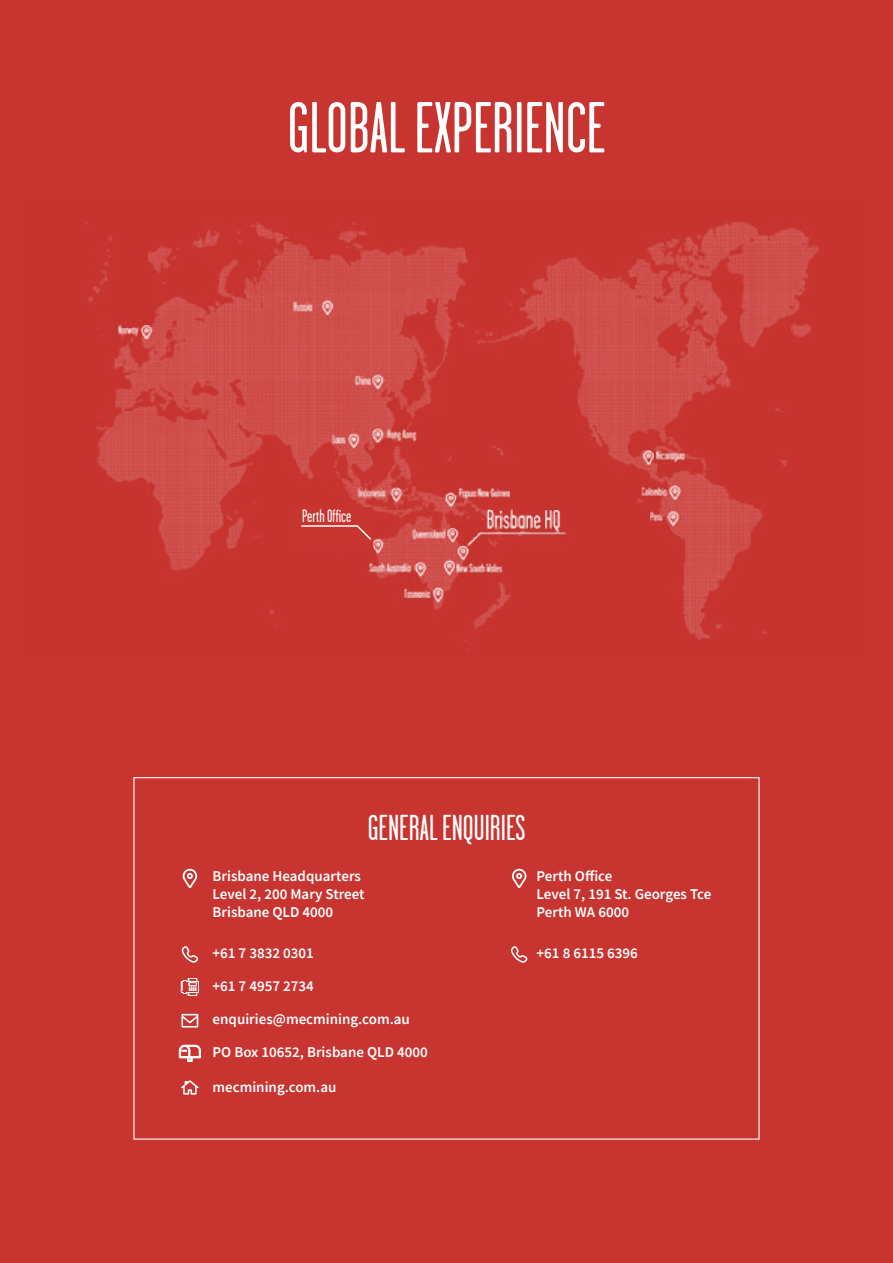
<style>
.page{position:relative;width:893px;height:1263px;background:#c83430}
.page>*{position:absolute;margin:0;border:0;box-sizing:border-box;transform-origin:0 0}
.t1{font:72px "Garage Gothic";color:#fff}
.t2{font:36px "Garage Gothic";color:#fff}
.t3{font:18px "Garage Gothic";color:#fff}
.t4{font:600 15px/32.8px "Source Sans Pro";color:#fff}
</style>
<div class="page">
<img style="left:86px;top:221px;width:734px;height:420px">
<div style="left:290px;top:507px;width:82px;height:44px;background:#c83430"></div>
<svg style="left:301px;top:524px;width:72px;height:17px"></svg>
<svg style="left:181px;top:1080px;width:18px;height:14px"></svg>
<svg style="left:181px;top:946px;width:17px;height:17px"></svg>
<svg style="left:511px;top:946px;width:16px;height:17px"></svg>
<svg style="left:181px;top:1014px;width:17px;height:13px"></svg>
<svg style="left:181px;top:978px;width:18px;height:18px"></svg>
<svg style="left:179px;top:1045px;width:22px;height:17px"></svg>
<svg style="left:183px;top:869px;width:14px;height:19px"></svg>
<svg style="left:512px;top:869px;width:14px;height:19px"></svg>
<h1 class="t1" style="left:288px;top:91px;width:319px">GLOBAL EXPERIENCE</h1>
<p class="t3" style="left:302px;top:506px;width:51px">Perth Office</p>
<h2 class="t2" style="left:368px;top:809px;width:159px">GENERAL ENQUIRIES</h2>
<p class="t4" style="left:213px;top:859px;width:150px">Brisbane Headquarters</p>
<p class="t4" style="left:537px;top:859px;width:77px">Perth Office</p>
<p class="t4" style="left:213px;top:877px;width:154px">Level 2, 200 Mary Street</p>
<p class="t4" style="left:537px;top:877px;width:176px">Level 7, 191 St. Georges Tce</p>
<p class="t4" style="left:213px;top:895px;width:122px">Brisbane QLD 4000</p>
<p class="t4" style="left:537px;top:895px;width:94px">Perth WA 6000</p>
<p class="t4" style="left:213px;top:937px;width:103px">+61 7 3832 0301</p>
<p class="t4" style="left:537px;top:937px;width:103px">+61 8 6115 6396</p>
<p class="t4" style="left:213px;top:970px;width:217px">+61 7 4957 2734 enquiries@mecmining.com.au<br>PO Box 10652, Brisbane QLD 4000</p>
<p class="t4" style="left:213px;top:1070px;width:125px">mecmining.com.au</p>
</div>
